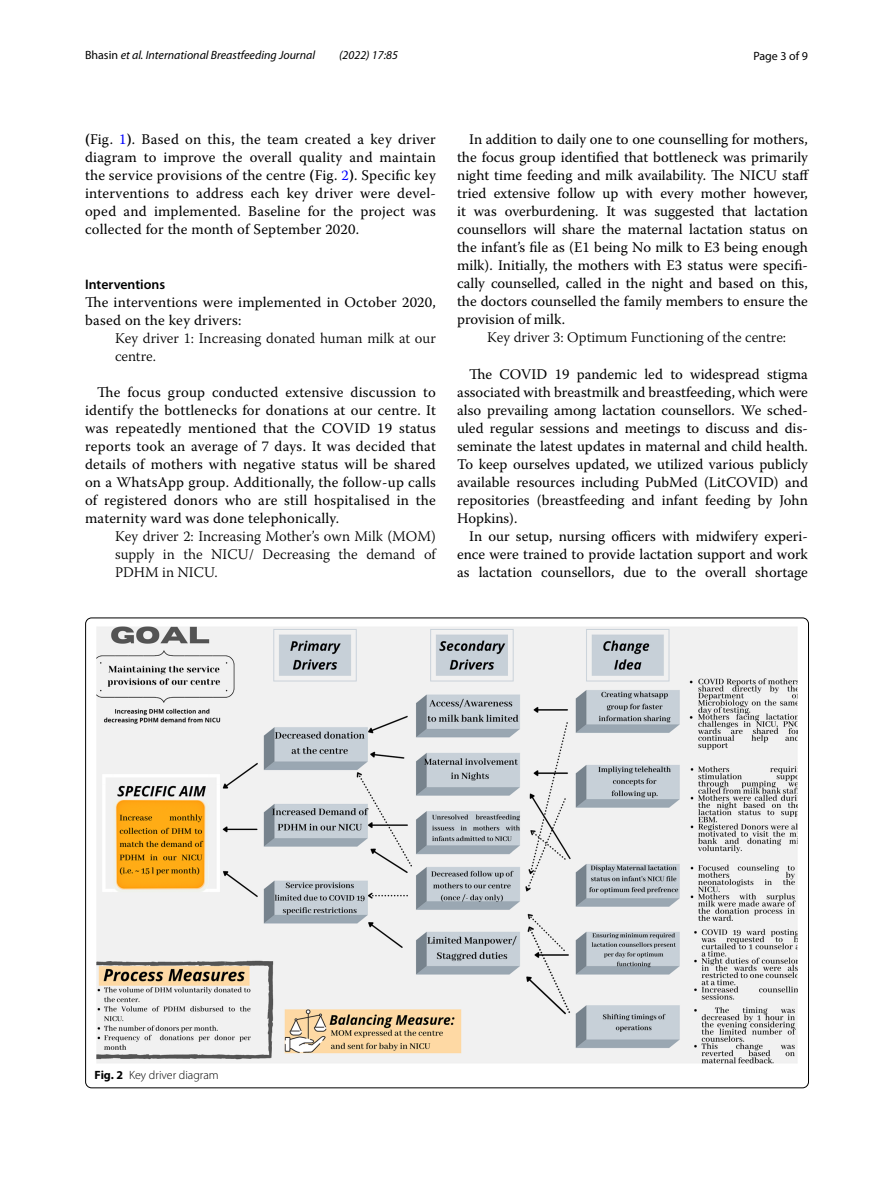
<style>
.page{position:relative;width:893px;height:1187px;background:#fff}
.page>*{position:absolute;margin:0;border:0;box-sizing:border-box;transform-origin:0 0}
.t1{font:14.7px/18px "Warnock Pro";letter-spacing:.01em;color:#000;text-align:justify}
.t2{font:300 14.7px/18px "Warnock Pro";color:#000}
.t3{font:600 13.8px "Myriad Pro";color:#000}
.t4{font:italic 12px "Myriad Pro";color:#000}
.t5{font:300 12px "Myriad Pro";color:#000}
.t6{font:12px "Myriad Pro";color:#000}
.s1{font-style:normal}
.s2{font-weight:700}
.s3{color:#00f}
</style>
<div class="page">
<img style="left:97px;top:627px;width:700px;height:436px">
<p class="t4" style="left:85px;top:48px;width:232px"><span class="s1">Bhasin</span> et al. International Breastfeeding Journal</p>
<p class="t4" style="left:339px;top:48px;width:60px">(2022) 17:85</p>
<p class="t6" style="left:753px;top:48px;width:56px">Page 3 of 9</p>
<p class="t1" style="left:85px;top:130px;width:352px"><span class="s2">(</span>Fig. <span class="s3">1</span><span class="s2">)</span>. Based on this, the team created a key driver diagram to improve the overall quality and maintain the service provisions of the centre <span class="s2">(</span>Fig. <span class="s3">2</span><span class="s2">)</span>. Specific key interventions to address each key driver were devel&shy;oped and implemented. Baseline for the project was collected for the month of September 2020.</p>
<p class="t3" style="left:85px;top:275px;width:82px">Interventions</p>
<p class="t1" style="left:85px;top:292px;width:352px">The interventions were implemented in October 2020, based on the key drivers:</p>
<p class="t2" style="left:115px;top:328px;width:322px">Key driver 1: Increasing donated human milk at our centre.</p>
<p class="t1" style="left:85px;top:383px;width:352px;text-indent:12px">The focus group conducted extensive discussion to identify the bottlenecks for donations at our centre. It was repeatedly mentioned that the COVID 19 status reports took an average of 7 days. It was decided that details of mothers with negative status will be shared on a WhatsApp group. Additionally, the follow-up calls of registered donors who are still hospitalised in the maternity ward was done telephonically.</p>
<p class="t2" style="left:115px;top:527px;width:322px;text-align:justify">Key driver 2: Increasing Mother’s own Milk (MOM) supply in the NICU/ Decreasing the demand of PDHM in NICU.</p>
<p class="t1" style="left:457px;top:130px;width:354px;text-indent:12px">In addition to daily one to one counselling for mothers, the focus group identified that bottleneck was primarily night time feeding and milk availability. The NICU staff tried extensive follow up with every mother however, it was overburdening. It was suggested that lactation counsellors will share the maternal lactation status on the infant’s file as (E1 being No milk to E3 being enough milk). Initially, the mothers with E3 status were specifi&shy;cally counselled, called in the night and based on this, the doctors counselled the family members to ensure the provision of milk.</p>
<p class="t2" style="left:487px;top:328px;width:300px">Key driver 3: Optimum Functioning of the centre:</p>
<p class="t1" style="left:457px;top:364px;width:352px;text-indent:12px">The COVID 19 pandemic led to widespread stigma associated with breastmilk and breastfeeding, which were also prevailing among lactation counsellors. We sched&shy;uled regular sessions and meetings to discuss and dis&shy;seminate the latest updates in maternal and child health.<br>To keep ourselves updated, we utilized various publicly available resources including PubMed (LitCOVID) and repositories (breastfeeding and infant feeding by John Hopkins).</p>
<p class="t1" style="left:457px;top:526px;width:352px;text-indent:12px">In our setup, nursing officers with midwifery experi&shy;ence were trained to provide lactation support and work as lactation counsellors, due to the overall shortage</p>
<p class="t5" style="left:95px;top:1068px;width:125px"><span class="s2">Fig. 2</span> Key driver diagram</p>
</div>
